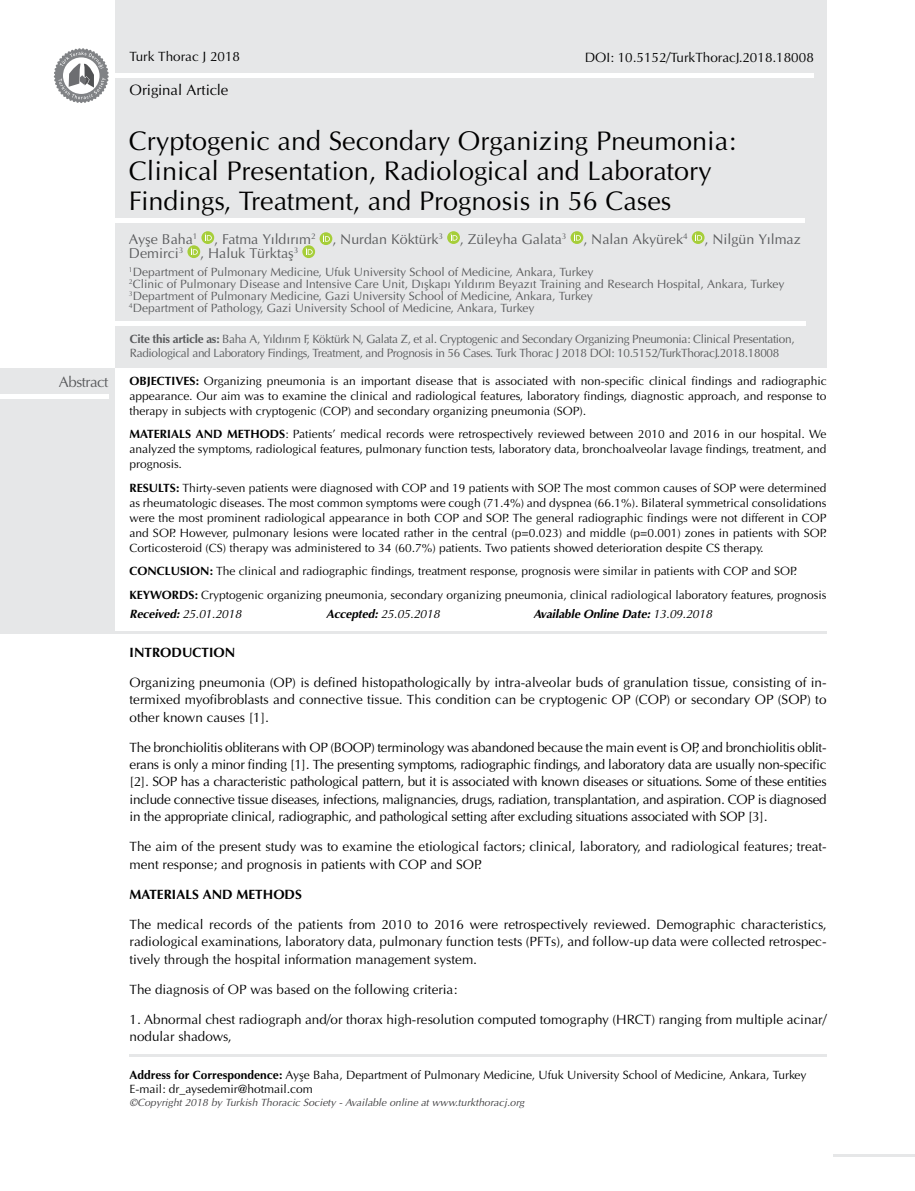
<style>
.page{position:relative;width:915px;height:1191px;background:#fff}
.page>*{position:absolute;margin:0;border:0;box-sizing:border-box;transform-origin:0 0}
.t1{font:27px/30px "Optima Normal Tr";color:#000}
.t2{font:15px "Optima Normal Tr";color:#000}
.t3{font:15px "Optima Normal Tr";letter-spacing:-.03em;color:#58595b}
.t4{font:14.25px/14.1px "Optima Normal Tr";color:#58595b}
.t5{font:13.5px/17.4px "Optima Normal Tr";color:#000;text-align:justify}
.t6{font:13.5px "Optima Bold Tr";color:#000}
.t7{font:12px/15px "Optima Normal Tr";color:#000;text-align:justify}
.t8{font:12px/12px "Optima Normal Tr";color:#58595b}
.t9{font:12px/14.4px "Optima Normal Tr";letter-spacing:-.025em;color:#58595b}
.t10{font:12px "Optima Italic Tr";letter-spacing:-.01em;color:#000}
.t11{font:italic 700 12px "Optima Tr";letter-spacing:-.01em;color:#000}
.t12{font:10.5px "Optima Italic Tr";color:#414042}
.s1{font-family:"Optima Bold Tr"}
.s2{font-family:"Optima Tr";font-weight:700;font-style:italic}
.s3{font-family:"Optima Italic Tr";font-weight:400;font-style:normal}
</style>
<div class="page">
<div style="left:115px;top:0;width:711px;height:368px;background:#e6e7e8"></div>
<svg style="left:201px;top:231px;width:13px;height:13px"></svg>
<svg style="left:205px;top:234px;width:7px;height:7px"></svg>
<svg style="left:319px;top:232px;width:13px;height:13px"></svg>
<svg style="left:323px;top:235px;width:7px;height:7px"></svg>
<svg style="left:447px;top:231px;width:13px;height:13px"></svg>
<svg style="left:450px;top:234px;width:7px;height:7px"></svg>
<svg style="left:570px;top:231px;width:13px;height:13px"></svg>
<svg style="left:573px;top:234px;width:7px;height:7px"></svg>
<svg style="left:691px;top:231px;width:13px;height:13px"></svg>
<svg style="left:695px;top:234px;width:6px;height:7px"></svg>
<svg style="left:187px;top:245px;width:13px;height:13px"></svg>
<svg style="left:191px;top:248px;width:7px;height:7px"></svg>
<svg style="left:302px;top:245px;width:13px;height:13px"></svg>
<svg style="left:305px;top:248px;width:7px;height:7px"></svg>
<hr style="left:4px;top:74px;width:809px;height:4px;background:#fff">
<svg style="left:53px;top:48px;width:56px;height:55px"></svg>
<div style="left:0;top:218px;width:804px;height:5px;background:#fff"></div>
<hr style="left:129px;top:1053px;width:697px;height:3px;background:#e6e7e8">
<hr style="left:833px;top:1154px;width:81px;height:2px;background:#e6e7e8">
<hr style="left:0;top:321px;width:805px;height:4px;background:#fff">
<div style="left:0;top:368px;width:115px;height:266px;background:#e6e7e8"></div>
<div style="left:0;top:394px;width:108px;height:5px;background:#fff"></div>
<hr style="left:0;top:631px;width:826px;height:3px;background:#e6e7e8">
<p class="t3" style="left:59px;top:373px;width:51px">Abstract</p>
<p class="t5" style="left:129px;top:48px;width:112px">Turk Thorac J 2018</p>
<p class="t2" style="left:129px;top:81px;width:100px">Original Article</p>
<h1 class="t1" style="left:129px;top:126px;width:608px">Cryptogenic and Secondary Organizing Pneumonia:<br>Clinical Presentation, Radiological and Laboratory<br>Findings, Treatment, and Prognosis in 56 Cases</h1>
<p class="t5" style="left:584px;top:49px;width:230px">DOI: 10.5152/TurkThoracJ.2018.18008</p>
<p class="t4" style="left:129px;top:232px;width:673px">Ayşe Baha<sup>1</sup> , Fatma Yıldırım<sup>2</sup> , Nurdan Köktürk<sup>3</sup> , Züleyha Galata<sup>3</sup> , Nalan Akyürek<sup>4</sup> , Nilgün Yılmaz<br>Demirci<sup>3</sup> , Haluk Türktaş<sup>3</sup></p>
<p class="t8" style="left:129px;top:266px;width:656px"><sup>1</sup>Department of Pulmonary Medicine, Ufuk University School of Medicine, Ankara, Turkey<br><sup>2</sup>Clinic of Pulmonary Disease and Intensive Care Unit, Dışkapı Yıldırım Beyazıt Training and Research Hospital, Ankara, Turkey <sup>3</sup>Department of Pulmonary Medicine, Gazi University School of Medicine, Ankara, Turkey<br><sup>4</sup>Department of Pathology, Gazi University School of Medicine, Ankara, Turkey</p>
<p class="t9" style="left:130px;top:332px;width:666px"><span class="s1">Cite this article as:</span> Baha A, Yıldırım F, Köktürk N, Galata Z, et al. Cryptogenic and Secondary Organizing Pneumonia: Clinical Presentation,<br>Radiological and Laboratory Findings, Treatment, and Prognosis in 56 Cases. Turk Thorac J 2018 DOI: 10.5152/TurkThoracJ.2018.18008</p>
<p class="t7" style="left:129px;top:373px;width:698px"><span class="s1">OBJECTIVES:</span> Organizing pneumonia is an important disease that is associated with non-specific clinical findings and radiographic appearance. Our aim was to examine the clinical and radiological features, laboratory findings, diagnostic approach, and response to therapy in subjects with cryptogenic (COP) and secondary organizing pneumonia (SOP).</p>
<p class="t7" style="left:129px;top:426px;width:698px"><span class="s1">MATERIALS AND METHODS</span>: Patients’ medical records were retrospectively reviewed between 2010 and 2016 in our hospital. We analyzed the symptoms, radiological features, pulmonary function tests, laboratory data, bronchoalveolar lavage findings, treatment, and prognosis.</p>
<p class="t7" style="left:129px;top:480px;width:698px"><span class="s1">RESULTS:</span> Thirty-seven patients were diagnosed with COP and 19 patients with SOP. The most common causes of SOP were determined as rheumatologic diseases. The most common symptoms were cough (71.4%) and dyspnea (66.1%). Bilateral symmetrical consolidations were the most prominent radiological appearance in both COP and SOP. The general radiographic findings were not different in COP and SOP. However, pulmonary lesions were located rather in the central (p=0.023) and middle (p=0.001) zones in patients with SOP.<br>Corticosteroid (CS) therapy was administered to 34 (60.7%) patients. Two patients showed deterioration despite CS therapy.</p>
<p class="t7" style="left:129px;top:559px;width:698px;line-height:23.5px"><span class="s1">CONCLUSION:</span> The clinical and radiographic findings, treatment response, prognosis were similar in patients with COP and SOP.<br><span class="s1">KEYWORDS:</span> Cryptogenic organizing pneumonia, secondary organizing pneumonia, clinical radiological laboratory features, prognosis</p>
<p class="t10" style="left:129px;top:607px;width:113px"><span class="s2">Received:</span> 25.01.2018</p>
<p class="t10" style="left:326px;top:607px;width:115px"><span class="s2">Accepted:</span> 25.05.2018</p>
<p class="t11" style="left:533px;top:606px;width:180px">Available Online Date: <span class="s3">13.09.2018</span></p>
<p class="t6" style="left:129px;top:644px;width:107px">INTRODUCTION</p>
<p class="t5" style="left:129px;top:673px;width:698px">Organizing pneumonia (OP) is defined histopathologically by intra-alveolar buds of granulation tissue, consisting of in&shy;termixed myofibroblasts and connective tissue. This condition can be cryptogenic OP (COP) or secondary OP (SOP) to other known causes [1].</p>
<p class="t5" style="left:129px;top:738px;width:698px">The bronchiolitis obliterans with OP (BOOP) terminology was abandoned because the main event is OP, and bronchiolitis oblit&shy;erans is only a minor finding [1]. The presenting symptoms, radiographic findings, and laboratory data are usually non-specific [2]. SOP has a characteristic pathological pattern, but it is associated with known diseases or situations. Some of these entities include connective tissue diseases, infections, malignancies, drugs, radiation, transplantation, and aspiration. COP is diagnosed in the appropriate clinical, radiographic, and pathological setting after excluding situations associated with SOP [3].</p>
<p class="t5" style="left:129px;top:838px;width:698px">The aim of the present study was to examine the etiological factors; clinical, laboratory, and radiological features; treat&shy;ment response; and prognosis in patients with COP and SOP.</p>
<p class="t6" style="left:129px;top:885px;width:174px">MATERIALS AND METHODS</p>
<p class="t5" style="left:129px;top:915px;width:698px">The medical records of the patients from 2010 to 2016 were retrospectively reviewed. Demographic characteristics, radiological examinations, laboratory data, pulmonary function tests (PFTs), and follow-up data were collected retrospec&shy;tively through the hospital information management system.</p>
<p class="t5" style="left:129px;top:980px;width:329px">The diagnosis of OP was based on the following criteria:</p>
<p class="t5" style="left:129px;top:1010px;width:698px">1. Abnormal chest radiograph and/or thorax high-resolution computed tomography (HRCT) ranging from multiple acinar/ nodular shadows,</p>
<p class="t7" style="left:129px;top:1067px;width:678px;line-height:14.4px"><span class="s1">Address for Correspondence:</span> Ayşe Baha, Department of Pulmonary Medicine, Ufuk University School of Medicine, Ankara, Turkey<br>E-mail: dr_aysedemir@hotmail.com</p>
<p class="t12" style="left:129px;top:1096px;width:396px">©Copyright 2018 by Turkish Thoracic Society - Available online at www.turkthoracj.org</p>
</div>
